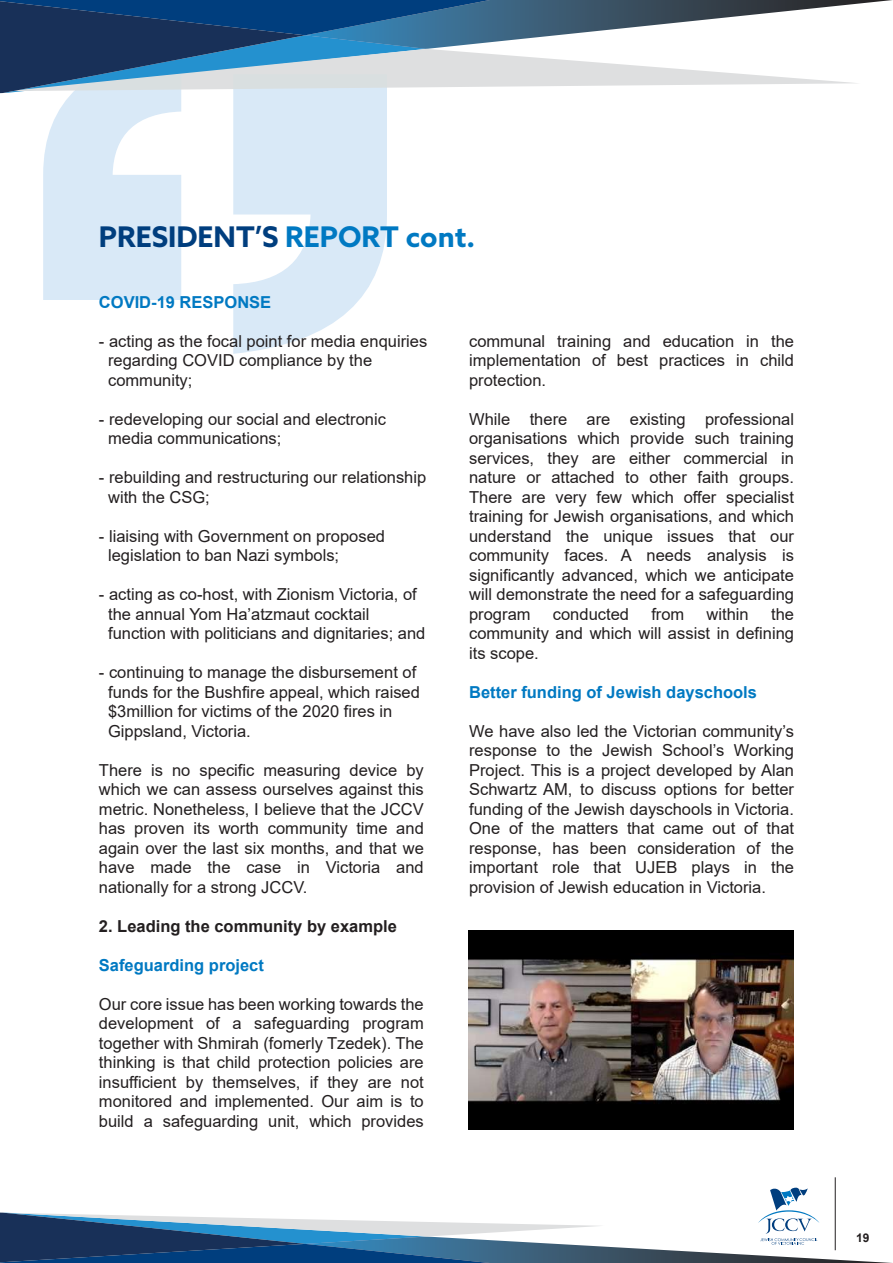
<style>
.page{position:relative;width:893px;height:1263px;background:#fff}
.page>*{position:absolute;margin:0;border:0;box-sizing:border-box;transform-origin:0 0}
.t1{font:700 28.5px "Azo Sans";color:#003e7e}
.t2{font:16.5px/19.5px "Arial";color:#231f20;text-align:justify}
.t3{font:700 16.5px "Arial";color:#0079c2}
.t4{font:700 16.5px "Arial";color:#231f20}
.t5{font:700 12px "Arial";color:#231f20}
.s1{color:#0079c2}
</style>
<div class="page">
<hr style="left:835px;top:1177px;width:1px;height:73px;background:#231f20">
<svg style="left:0;top:1187px;width:892px;height:76px"></svg>
<svg style="left:0;top:0;width:892px;height:354px"></svg>
<img style="left:469px;top:930px;width:324px;height:199px">
<h1 class="t1" style="left:99px;top:218px;width:378px">PRESIDENT’S <span class="s1">REPORT cont.</span></h1>
<p class="t3" style="left:99px;top:290px;width:174px">COVID-19 RESPONSE</p>
<p class="t2" style="left:108px;top:331px;width:321px;text-align:left;text-indent:-9px">- acting as the focal point for media enquiries regarding COVID compliance by the community;</p>
<p class="t2" style="left:108px;top:409px;width:279px;text-indent:-9px">- redeveloping our social and electronic media communications;</p>
<p class="t2" style="left:108px;top:468px;width:320px;text-indent:-9px">- rebuilding and restructuring our relationship with the CSG;</p>
<p class="t2" style="left:108px;top:526px;width:278px;text-indent:-9px">- liaising with Government on proposed legislation to ban Nazi symbols;</p>
<p class="t2" style="left:108px;top:585px;width:319px;text-align:left;text-indent:-9px">- acting as co-host, with Zionism Victoria, of the annual Yom Ha’atzmaut cocktail function with politicians and dignitaries; and</p>
<p class="t2" style="left:108px;top:663px;width:313px;text-align:left;text-indent:-9px">- continuing to manage the disbursement of funds for the Bushfire appeal, which raised $3million for victims of the 2020 fires in Gippsland, Victoria.</p>
<p class="t2" style="left:99px;top:760px;width:326px">There is no specific measuring device by which we can assess ourselves against this metric. Nonetheless, I believe that the JCCV has proven its worth community time and again over the last six months, and that we have made the case in Victoria and nationally for a strong JCCV.</p>
<p class="t4" style="left:99px;top:914px;width:300px">2. Leading the community by example</p>
<p class="t3" style="left:99px;top:953px;width:167px">Safeguarding project</p>
<p class="t2" style="left:99px;top:994px;width:326px">Our core issue has been working towards the development of a safeguarding program together with Shmirah (fomerly Tzedek). The thinking is that child protection policies are insufficient by themselves, if they are not monitored and implemented. Our aim is to build a safeguarding unit, which provides</p>
<p class="t2" style="left:469px;top:331px;width:326px">communal training and education in the implementation of best practices in child protection.</p>
<p class="t2" style="left:469px;top:409px;width:326px">While there are existing professional organisations which provide such training services, they are either commercial in nature or attached to other faith groups.<br>There are very few which offer specialist training for Jewish organisations, and which understand the unique issues that our community faces. A needs analysis is significantly advanced, which we anticipate will demonstrate the need for a safeguarding program</p>
<p class="t2" style="left:553px;top:604px;width:78px">conducted</p>
<p class="t2" style="left:651px;top:604px;width:34px">from</p>
<p class="t2" style="left:707px;top:604px;width:44px">within</p>
<p class="t2" style="left:469px;top:604px;width:326px;text-indent:302px">the community and which will assist in defining its scope.</p>
<p class="t3" style="left:469px;top:680px;width:289px">Better funding of Jewish dayschools</p>
<p class="t2" style="left:469px;top:721px;width:326px">We have also led the Victorian community’s response to the Jewish School’s Working Project. This is a project developed by Alan Schwartz AM, to discuss options for better funding of the Jewish dayschools in Victoria.<br>One of the matters that came out of that response, has been consideration of the important role that UJEB plays in the provision of Jewish education in Victoria.</p>
<p class="t5" style="left:856px;top:1230px;width:15px">19</p>
</div>
